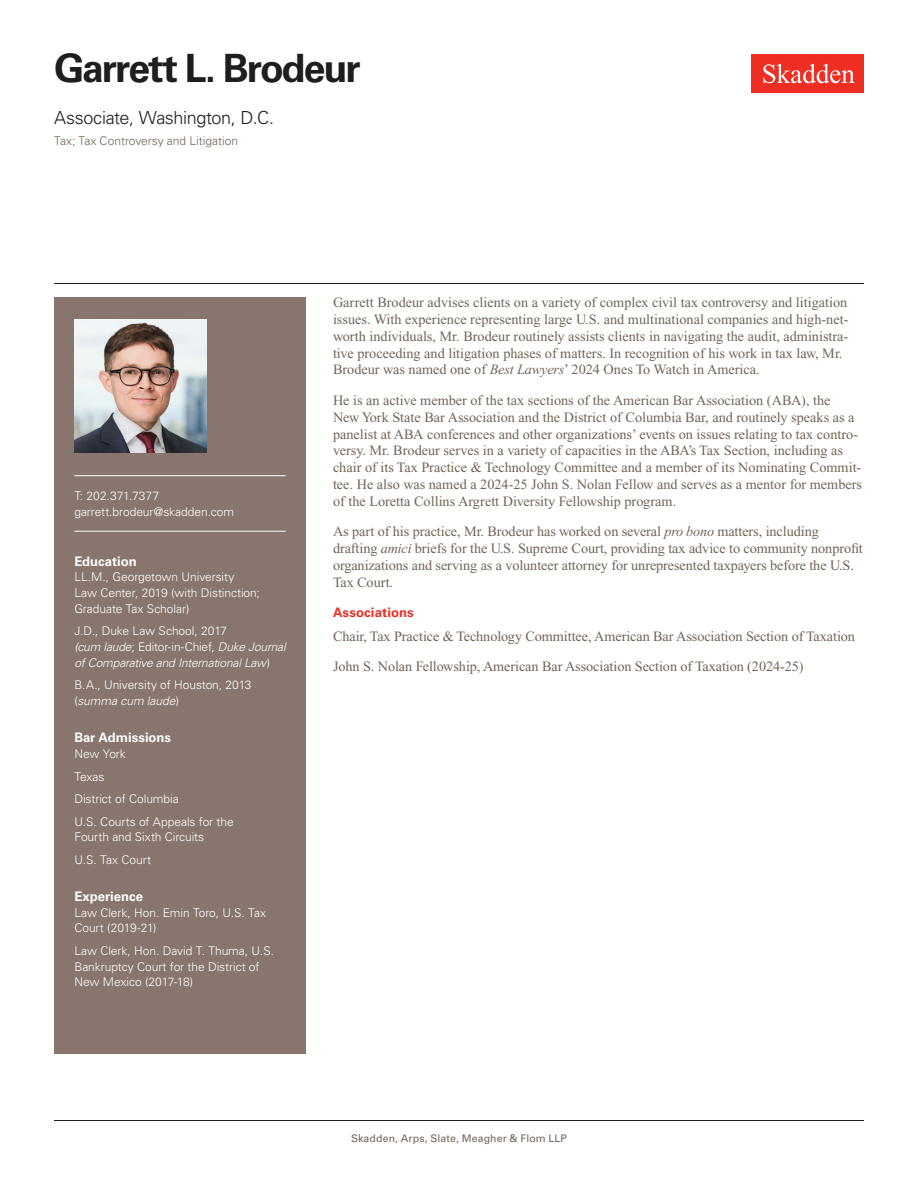
<style>
.page{position:relative;width:918px;height:1188px;background:#fff}
.page>*{position:absolute;margin:0;border:0;box-sizing:border-box;transform-origin:0 0}
.Name{font:700 39px "Univers LT Std";letter-spacing:-.05em;color:#1e1e1d}
.Title_and_Office{font:300 18px "Univers LT Std";letter-spacing:-.02em;color:#1e1e1d}
.Main_Body{font:14.25px/16.8px "Times New Roman PS Std";color:#726458}
.Bar_Admission_Education{font:700 13.2px "Univers LT Std";color:#fff}
.Publications_Associations{font:700 13.2px "Univers LT Std";letter-spacing:.01em;color:#ee2e22}
.Sidebar_text{font:300 12px/15.8px "Univers LT Std";letter-spacing:-.005em;color:#fff}
.Sidebar_text-2{font:italic 300 12px/15.8px "Univers LT Std";letter-spacing:-.015em;color:#fff}
.Practice{font:300 12px "Univers LT Std";color:#726458}
.Email{font:300 12px "Univers LT Std";letter-spacing:-.005em;color:#fff}
.Phone_Number{font:300 12px "Univers LT Std";color:#fff}
.Folio{font:10.5px "Univers LT Std";letter-spacing:.01em;color:#726458}
.s1{font-style:normal}
.s2{font-style:italic}
</style>
<div class="page">
<div style="left:752px;top:54px;width:112px;height:39px;background:#ee2e22"></div>
<svg style="left:763px;top:64px;width:92px;height:19px"></svg>
<div style="left:54px;top:297px;width:252px;height:756px;background:#87756e"></div>
<hr style="left:74px;top:475px;width:212px;height:1px;background:#fff">
<hr style="left:74px;top:531px;width:212px;height:1px;background:#fff">
<img style="left:74px;top:320px;width:132px;height:132px">
<hr style="left:54px;top:1120px;width:810px;height:1px;background:#1e1e1d">
<hr style="left:54px;top:283px;width:810px;height:1px;background:#1e1e1d">
<h1 class="Name" style="left:54px;top:46px;width:308px">Garrett L. Brodeur</h1>
<h2 class="Title_and_Office" style="left:54px;top:107px;width:221px">Associate, Washington, D.C.</h2>
<h3 class="Practice" style="left:54px;top:134px;width:186px">Tax; Tax Controversy and Litigation</h3>
<p class="Phone_Number" style="left:74px;top:489px;width:86px">T: 202.371.7377</p>
<p class="Email" style="left:74px;top:504px;width:161px">garrett.brodeur@skadden.com</p>
<p class="Bar_Admission_Education" style="left:74px;top:553px;width:64px">Education</p>
<p class="Sidebar_text" style="left:74px;top:569px;width:187px">LL.M., Georgetown University<br>Law Center, 2019 (with Distinction;<br>Graduate Tax Scholar)</p>
<p class="Sidebar_text-2" style="left:74px;top:623px;width:213px"><span class="s1">J.D., Duke Law School, 2017<br></span>(cum laude<span class="s1">; Editor-in-Chief,</span> Duke Journal of Comparative and International Law<span class="s1">)</span></p>
<p class="Sidebar_text" style="left:74px;top:677px;width:179px">B.A., University of Houston, 2013 (<span class="s2">summa cum laude</span>)</p>
<p class="Bar_Admission_Education" style="left:74px;top:730px;width:98px">Bar Admissions</p>
<p class="Sidebar_text" style="left:74px;top:746px;width:53px">New York</p>
<p class="Sidebar_text" style="left:74px;top:768px;width:32px">Texas</p>
<p class="Sidebar_text" style="left:74px;top:791px;width:106px">District of Columbia</p>
<p class="Sidebar_text" style="left:74px;top:813px;width:161px">U.S. Courts of Appeals for the<br>Fourth and Sixth Circuits</p>
<p class="Sidebar_text" style="left:74px;top:852px;width:78px">U.S. Tax Court</p>
<p class="Bar_Admission_Education" style="left:74px;top:889px;width:70px">Experience</p>
<p class="Sidebar_text" style="left:74px;top:905px;width:193px">Law Clerk, Hon. Emin Toro, U.S. Tax<br>Court (2019-21)</p>
<p class="Sidebar_text" style="left:74px;top:943px;width:201px">Law Clerk, Hon. David T. Thuma, U.S.<br>Bankruptcy Court for the District of<br>New Mexico (2017-18)</p>
<p class="Main_Body" style="left:333px;top:294px;width:517px">Garrett Brodeur advises clients on a variety of complex civil tax controversy and litigation issues. With experience representing large U.S. and multinational companies and high-net&shy;worth individuals, Mr. Brodeur routinely assists clients in navigating the audit, administra&shy;tive proceeding and litigation phases of matters. In recognition of his work in tax law, Mr.<br>Brodeur was named one of <span class="s2">Best Lawyers</span>’ 2024 Ones To Watch in America.</p>
<p class="Main_Body" style="left:333px;top:392px;width:531px">He is an active member of the tax sections of the American Bar Association (ABA), the<br>New York State Bar Association and the District of Columbia Bar, and routinely speaks as a panelist at ABA conferences and other organizations’ events on issues relating to tax contro&shy;versy. Mr. Brodeur serves in a variety of capacities in the ABA’s Tax Section, including as chair of its Tax Practice &amp; Technology Committee and a member of its Nominating Commit&shy;tee. He also was named a 2024-25 John S. Nolan Fellow and serves as a mentor for members of the Loretta Collins Argrett Diversity Fellowship program.</p>
<p class="Main_Body" style="left:333px;top:523px;width:531px">As part of his practice, Mr. Brodeur has worked on several <span class="s2">pro bono</span> matters, including drafting <span class="s2">amici</span> briefs for the U.S. Supreme Court, providing tax advice to community nonprofit organizations and serving as a volunteer attorney for unrepresented taxpayers before the U.S.<br>Tax Court.</p>
<p class="Publications_Associations" style="left:333px;top:605px;width:82px">Associations</p>
<p class="Main_Body" style="left:333px;top:628px;width:524px">Chair, Tax Practice &amp; Technology Committee, American Bar Association Section of Taxation</p>
<p class="Main_Body" style="left:333px;top:658px;width:472px">John S. Nolan Fellowship, American Bar Association Section of Taxation (2024-25)</p>
<p class="Folio" style="left:351px;top:1132px;width:217px">Skadden, Arps, Slate, Meagher &amp; Flom LLP</p>
</div>
